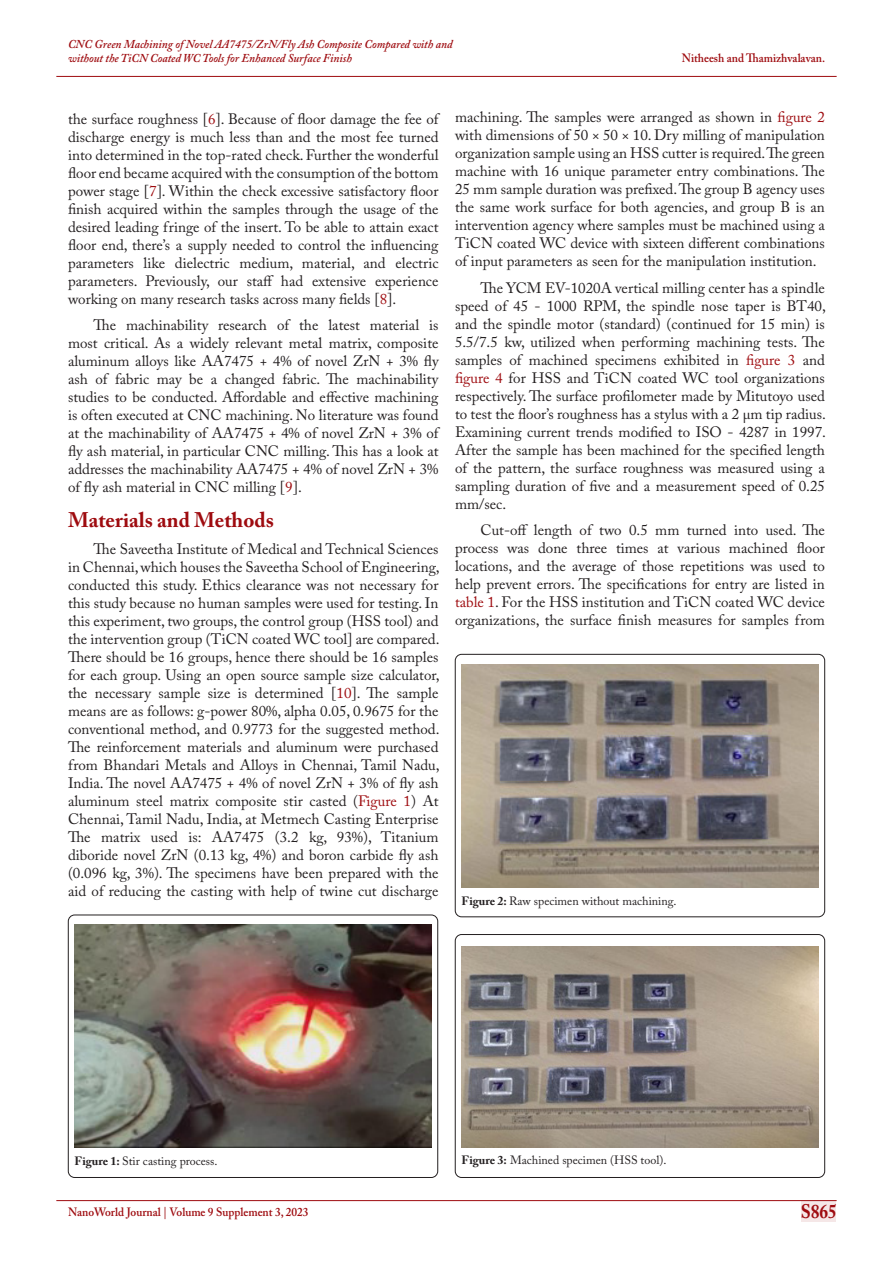
<style>
.page{position:relative;width:893px;height:1263px;background:#fff}
.page>*{position:absolute;margin:0;border:0;box-sizing:border-box;transform-origin:0 0}
.Heading_01{font:700 21px "Adobe Caslon Pro";color:#9e0b0f}
.t1{font:700 19.5px "Adobe Caslon Pro";color:#9e0b0f;scale:.9 1}
.Para{font:15px/18px "Adobe Caslon Pro";color:#231f20;text-align:justify}
.t2{font:italic 600 12px/14.4px "Adobe Caslon Pro";color:#9e0b0f;scale:.95 1}
.t3{font:12px "Adobe Caslon Pro";color:#231f20}
.t4{font:600 12px "Adobe Caslon Pro";color:#9e0b0f;scale:.95 1}
.s1{color:#9e0b0f}
.s2{font-weight:700}
</style>
<div class="page">
<div style="left:802px;top:1200px;width:34px;height:21px;background:#f5e7e7"></div>
<hr style="left:56px;top:1200px;width:781px;height:1px;background:#9e0b0f">
<hr style="left:56px;top:76px;width:781px;height:1px;background:#9e0b0f">
<div style="left:68px;top:915px;width:370px;height:263px;border:1px solid #231f20;border-radius:6px"></div>
<img style="left:74px;top:925px;width:358px;height:223px">
<div style="left:455px;top:654px;width:370px;height:263px;border:1px solid #231f20;border-radius:6px"></div>
<img style="left:461px;top:664px;width:358px;height:223px">
<div style="left:455px;top:934px;width:370px;height:244px;border:1px solid #231f20;border-radius:6px"></div>
<img style="left:461px;top:946px;width:358px;height:201px">
<p class="t2" style="left:68px;top:37px;width:406px">CNC Green Machining of Novel AA7475/ZrN/Fly Ash Composite Compared with and without the TiCN Coated WC Tools for Enhanced Surface Finish</p>
<p class="t4" style="left:682px;top:51px;width:152px">Nitheesh and Thamizhvalavan.</p>
<p class="Para" style="left:68px;top:109px;width:372px">the surface roughness [<span class="s1">6</span>]. Because of floor damage the fee of discharge energy is much less than and the most fee turned into determined in the top-rated check. Further the wonderful floor end became acquired with the consumption of the bottom power stage [<span class="s1">7</span>]. Within the check excessive satisfactory floor finish acquired within the samples through the usage of the desired leading fringe of the insert. To be able to attain exact floor end, there’s a supply needed to control the influencing parameters like dielectric medium, material, and electric parameters. Previously, our staff had extensive experience working on many research tasks across many fields [<span class="s1">8</span>].</p>
<p class="Para" style="left:68px;top:316px;width:372px;text-indent:26px">The machinability research of the latest material is most critical. As a widely relevant metal matrix, composite aluminum alloys like AA7475 + 4% of novel ZrN + 3% fly ash of fabric may be a changed fabric. The machinability studies to be conducted. Affordable and effective machining is often executed at CNC machining. No literature was found at the machinability of AA7475 + 4% of novel ZrN + 3% of fly ash material, in particular CNC milling. This has a look at addresses the machinability AA7475 + 4% of novel ZrN + 3% of fly ash material in CNC milling [<span class="s1">9</span>].</p>
<p class="Heading_01" style="left:68px;top:507px;width:207px">Materials and Methods</p>
<p class="Para" style="left:68px;top:539px;width:373px;text-indent:26px">The Saveetha Institute of Medical and Technical Sciences in Chennai, which houses the Saveetha School of Engineering, conducted this study. Ethics clearance was not necessary for this study because no human samples were used for testing. In this experiment, two groups, the control group (HSS tool) and the intervention group (TiCN coated WC tool] are compared.<br>There should be 16 groups, hence there should be 16 samples for each group. Using an open source sample size calculator, the necessary sample size is determined [<span class="s1">10</span>]. The sample means are as follows: g-power 80%, alpha 0.05, 0.9675 for the conventional method, and 0.9773 for the suggested method.<br>The reinforcement materials and aluminum were purchased from Bhandari Metals and Alloys in Chennai, Tamil Nadu, India. The novel AA7475 + 4% of novel ZrN + 3% of fly ash aluminum steel matrix composite stir casted (<span class="s1">Figure 1</span>) At Chennai, Tamil Nadu, India, at Metmech Casting Enterprise The matrix used is: AA7475 (3.2 kg, 93%), Titanium diboride novel ZrN (0.13 kg, 4%) and boron carbide fly ash (0.096 kg, 3%). The specimens have been prepared with the aid of reducing the casting with help of twine cut discharge</p>
<p class="Para" style="left:455px;top:108px;width:371px">machining. The samples were arranged as shown in <span class="s1">figure 2 </span>with dimensions of 50 × 50 × 10. Dry milling of manipulation organization sample using an HSS cutter is required. The green machine with 16 unique parameter entry combinations. The 25 mm sample duration was prefixed. The group B agency uses the same work surface for both agencies, and group B is an intervention agency where samples must be machined using a TiCN coated WC device with sixteen different combinations of input parameters as seen for the manipulation institution.</p>
<p class="Para" style="left:455px;top:279px;width:373px;text-indent:26px">The YCM EV-1020A vertical milling center has a spindle speed of 45 - 1000 RPM, the spindle nose taper is BT40, and the spindle motor (standard) (continued for 15 min) is 5.5/7.5 kw, utilized when performing machining tests. The samples of machined specimens exhibited in <span class="s1">figure 3</span> and <span class="s1">figure 4</span> for HSS and TiCN coated WC tool organizations respectively. The surface profilometer made by Mitutoyo used to test the floor’s roughness has a stylus with a 2 µm tip radius.<br>Examining current trends modified to ISO - 4287 in 1997.<br>After the sample has been machined for the specified length of the pattern, the surface roughness was measured using a sampling duration of five and a measurement speed of 0.25 mm/sec.</p>
<p class="Para" style="left:455px;top:521px;width:371px;text-indent:26px">Cut-off length of two 0.5 mm turned into used. The process was done three times at various machined floor locations, and the average of those repetitions was used to help prevent errors. The specifications for entry are listed in <span class="s1">table 1</span>. For the HSS institution and TiCN coated WC device organizations, the surface finish measures for samples from</p>
<p class="t3" style="left:461px;top:893px;width:217px"><span class="s2">Figure 2:</span> Raw specimen without machining.</p>
<p class="t3" style="left:74px;top:1154px;width:145px"><span class="s2">Figure 1:</span> Stir casting process.</p>
<p class="t3" style="left:461px;top:1153px;width:207px"><span class="s2">Figure 3:</span> Machined specimen (HSS tool).</p>
<p class="t4" style="left:68px;top:1204px;width:255px">NanoWorld Journal | Volume 9 Supplement 3, 2023</p>
<h2 class="t1" style="left:801px;top:1200px;width:42px">S865</h2>
</div>
